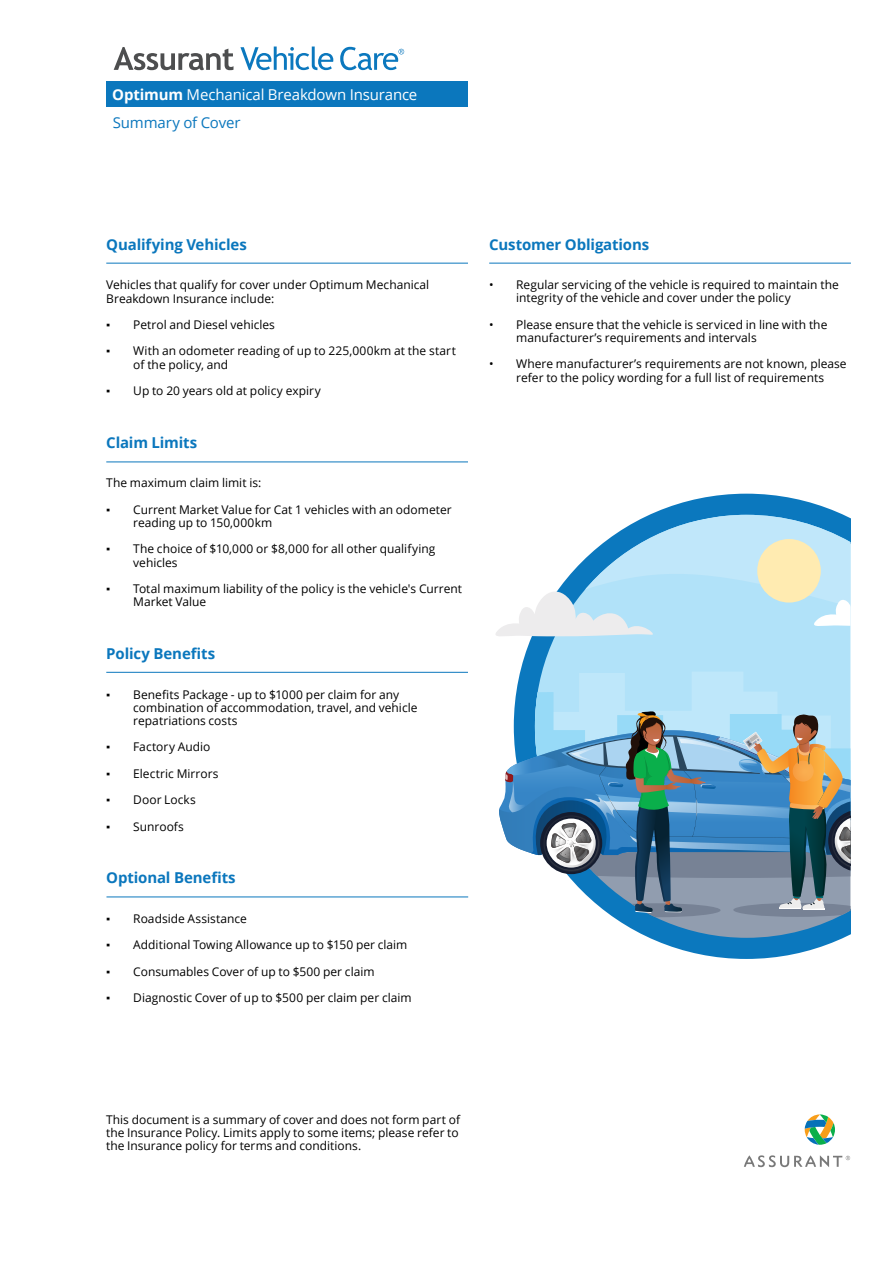
<style>
.page{position:relative;width:893px;height:1263px;background:#fff}
.page>*{position:absolute;margin:0;border:0;box-sizing:border-box;transform-origin:0 0}
.t1{font:700 15px "Open Sans";letter-spacing:-.01em;color:#0b77bd}
.t2{font:15px/28.7px "Open Sans";letter-spacing:-.01em;color:#fff}
.t3{font:12px/13.2px "Open Sans";color:#000}
.s1{font-weight:700}
.s2{color:#0b77bd}
.s3{font-family:"Times New Roman"}
</style>
<div class="page">
<hr style="left:489px;top:263px;width:362px;height:1px;background:#0b77bd">
<div style="left:106px;top:82px;width:362px;height:25px;background:#0b77bd"></div>
<svg style="left:114px;top:47px;width:119px;height:23px"></svg>
<svg style="left:240px;top:47px;width:93px;height:23px"></svg>
<svg style="left:340px;top:47px;width:64px;height:23px"></svg>
<svg style="left:805px;top:1114px;width:30px;height:31px"></svg>
<svg style="left:744px;top:1155px;width:106px;height:12px"></svg>
<hr style="left:106px;top:263px;width:362px;height:1px;background:#0b77bd">
<hr style="left:106px;top:672px;width:362px;height:1px;background:#0b77bd">
<hr style="left:106px;top:461px;width:362px;height:1px;background:#0b77bd">
<hr style="left:106px;top:896px;width:362px;height:1px;background:#0b77bd">
<svg style="left:514px;top:494px;width:330px;height:465px"></svg>
<svg style="left:535px;top:644px;width:315px;height:48px;background:#addff7"></svg>
<svg style="left:535px;top:692px;width:315px;height:18px;background:#b4e3f9"></svg>
<svg style="left:499px;top:710px;width:352px;height:228px;background:#789db2"></svg>
<svg style="left:496px;top:515px;width:354px;height:122px"></svg>
<p class="t2" style="left:112px;top:79px;width:307px"><span class="s1">Optimum</span> Mechanical Breakdown Insurance<br><span class="s2">Summary of Cover</span></p>
<p class="t1" style="left:106px;top:234px;width:142px">Qualifying Vehicles</p>
<p class="t3" style="left:106px;top:278px;width:325px">Vehicles that qualify for cover under Optimum Mechanical<br>Breakdown Insurance include:</p>
<p class="t3" style="left:106px;top:318px;width:170px"><span class="s3">▪</span> Petrol and Diesel vehicles</p>
<p class="t3" style="left:133px;top:344px;width:324px;text-indent:-27px"><span class="s3">▪</span> With an odometer reading of up to 225,000km at the start of the policy, and</p>
<p class="t3" style="left:106px;top:384px;width:216px"><span class="s3">▪</span> Up to 20 years old at policy expiry</p>
<p class="t1" style="left:106px;top:432px;width:92px">Claim Limits</p>
<p class="t3" style="left:106px;top:476px;width:156px">The maximum claim limit is:</p>
<p class="t3" style="left:133px;top:502px;width:320px;text-indent:-27px"><span class="s3">▪</span> Current Market Value for Cat 1 vehicles with an odometer reading up to 150,000km</p>
<p class="t3" style="left:133px;top:542px;width:303px;text-indent:-27px"><span class="s3">▪</span> The choice of $10,000 or $8,000 for all other qualifying vehicles</p>
<p class="t3" style="left:133px;top:582px;width:330px;text-indent:-27px"><span class="s3">▪</span> Total maximum liability of the policy is the vehicle's Current<br>Market Value</p>
<p class="t1" style="left:106px;top:643px;width:110px">Policy Benefits</p>
<p class="t3" style="left:133px;top:687px;width:286px;text-indent:-27px"><span class="s3">▪</span> Benefits Package - up to $1000 per claim for any combination of accommodation, travel, and vehicle repatriations costs</p>
<p class="t3" style="left:106px;top:740px;width:106px"><span class="s3">▪</span> Factory Audio</p>
<p class="t3" style="left:106px;top:766px;width:114px"><span class="s3">▪</span> Electric Mirrors</p>
<p class="t3" style="left:106px;top:793px;width:91px"><span class="s3">▪</span> Door Locks</p>
<p class="t3" style="left:106px;top:819px;width:79px"><span class="s3">▪</span> Sunroofs</p>
<p class="t1" style="left:106px;top:867px;width:131px">Optional Benefits</p>
<p class="t3" style="left:106px;top:912px;width:142px"><span class="s3">▪</span> Roadside Assistance</p>
<p class="t3" style="left:106px;top:938px;width:303px"><span class="s3">▪</span> Additional Towing Allowance up to $150 per claim</p>
<p class="t3" style="left:106px;top:964px;width:270px"><span class="s3">▪</span> Consumables Cover of up to $500 per claim</p>
<p class="t3" style="left:106px;top:991px;width:307px"><span class="s3">▪</span> Diagnostic Cover of up to $500 per claim per claim</p>
<p class="t1" style="left:489px;top:234px;width:162px">Customer Obligations</p>
<p class="t3" style="left:516px;top:278px;width:324px;text-indent:-27px">• Regular servicing of the vehicle is required to maintain the integrity of the vehicle and cover under the policy</p>
<p class="t3" style="left:516px;top:318px;width:313px;text-indent:-27px">• Please ensure that the vehicle is serviced in line with the manufacturer’s requirements and intervals</p>
<p class="t3" style="left:489px;top:357px;width:359px;text-align:center">• Where manufacturer’s requirements are not known, please refer to the policy wording for a full list of requirements</p>
<p class="t3" style="left:106px;top:1112px;width:356px;text-align:justify">This document is a summary of cover and does not form part of the Insurance Policy. Limits apply to some items; please refer to the Insurance policy for terms and conditions.</p>
</div>
